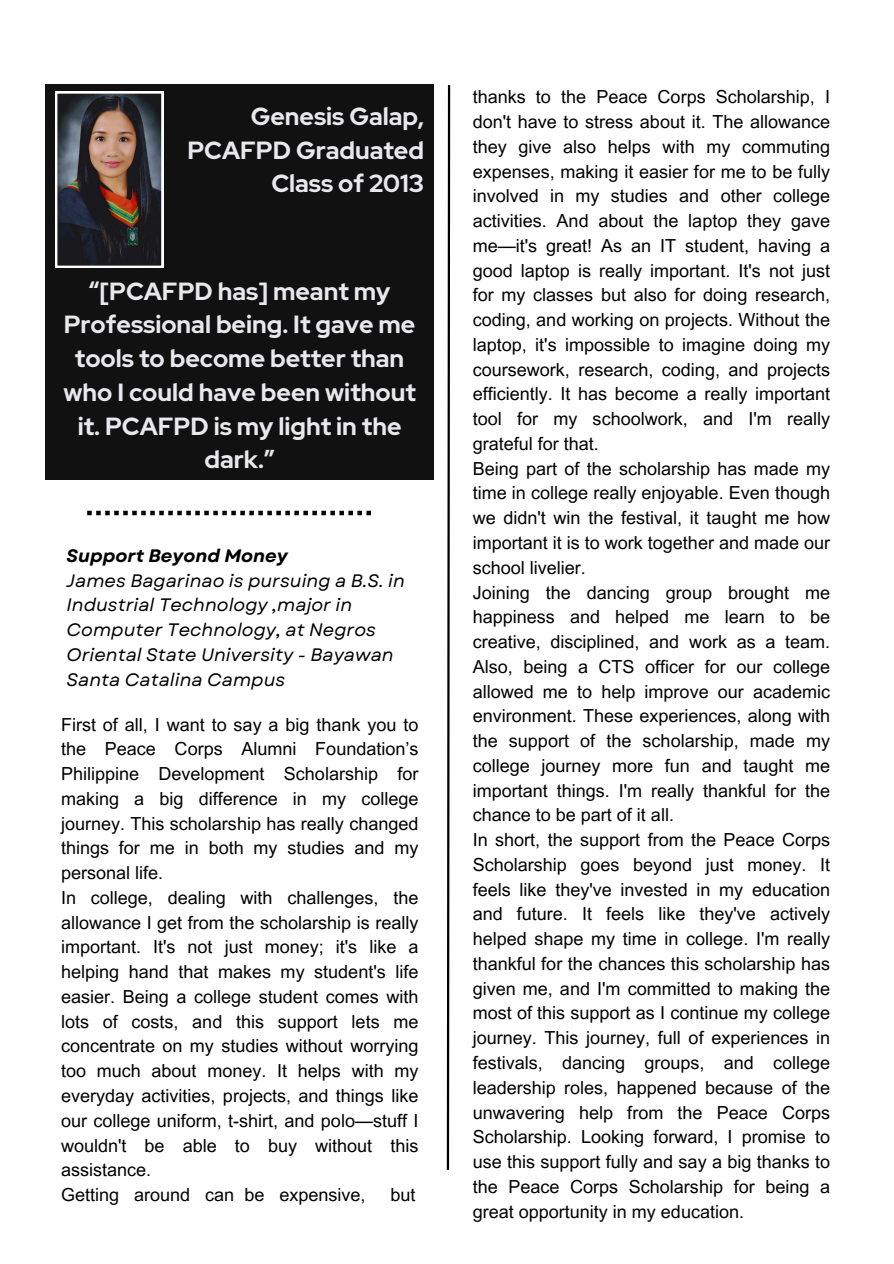
<style>
.page{position:relative;width:894px;height:1264px;background:#fff}
.page>*{position:absolute;margin:0;border:0;box-sizing:border-box;transform-origin:0 0}
.t1{font:700 24.75px/33.8px "Red Hat Display";color:#e8e8ed;text-align:center}
.t2{font:18px/24.8px "Arial MT Pro";color:#000;text-align:justify}
.t3{font:italic 18px/24.8px "Garet";color:#000}
.t4{font:italic 700 18px "Garet";color:#000}
</style>
<div class="page">
<svg style="left:446px;top:85px;width:5px;height:1085px"></svg>
<svg style="left:87px;top:511px;width:284px;height:4px"></svg>
<div style="left:46px;top:84px;width:387px;height:395px;background:#111"></div>
<img style="left:55px;top:91px;width:108px;height:177px">
<p class="t1" style="left:187px;top:99px;width:238px;text-align:right">Genesis Galap,<br>PCAFPD Graduated<br>Class of 2013</p>
<p class="t1" style="left:63px;top:274px;width:354px">“[PCAFPD has] meant my<br>Professional being. It gave me tools to become better than who I could have been without it. PCAFPD is my light in the dark.”</p>
<p class="t4" style="left:67px;top:542px;width:223px">Support Beyond Money</p>
<h1 class="t3" style="left:67px;top:568px;width:339px">James Bagarinao is pursuing a B.S. in<br>Industrial Technology ,major in<br>Computer Technology, at Negros<br>Oriental State University - Bayawan<br>Santa Catalina Campus</h1>
<h1 class="t2" style="left:61px;top:714px;width:359px">First of all, I want to say a big thank you to the Peace Corps Alumni Foundation’s Philippine Development Scholarship for making a big difference in my college journey. This scholarship has really changed things for me in both my studies and my personal life.</h1>
<p class="t2" style="left:61px;top:887px;width:359px">In college, dealing with challenges, the allowance I get from the scholarship is really important. It's not just money; it's like a helping hand that makes my student's life easier. Being a college student comes with lots of costs, and this support lets me concentrate on my studies without worrying too much about money. It helps with my everyday activities, projects, and things like our college uniform, t-shirt, and polo—stuff I wouldn't be able to buy without this assistance.</p>
<p class="t2" style="left:61px;top:1184px;width:306px">Getting around can be expensive,</p>
<p class="t2" style="left:390px;top:1184px;width:27px">but</p>
<p class="t2" style="left:472px;top:87px;width:359px">thanks to the Peace Corps Scholarship, I don't have to stress about it. The allowance they give also helps with my commuting expenses, making it easier for me to be fully involved in my studies and other college activities. And about the laptop they gave me—it's great! As an IT student, having a good laptop is really important. It's not just for my classes but also for doing research, coding, and working on projects. Without the laptop, it's impossible to imagine doing my coursework, research, coding, and projects efficiently. It has become a really important tool for my schoolwork, and I'm really grateful for that.</p>
<p class="t2" style="left:472px;top:458px;width:359px">Being part of the scholarship has made my time in college really enjoyable. Even though we didn't win the festival, it taught me how important it is to work together and made our school livelier.</p>
<p class="t2" style="left:472px;top:582px;width:359px">Joining the dancing group brought me happiness and helped me learn to be creative, disciplined, and work as a team.<br>Also, being a CTS officer for our college allowed me to help improve our academic environment. These experiences, along with the support of the scholarship, made my college journey more fun and taught me important things. I'm really thankful for the chance to be part of it all.</p>
<p class="t2" style="left:472px;top:829px;width:359px">In short, the support from the Peace Corps Scholarship goes beyond just money. It feels like they've invested in my education and future. It feels like they've actively helped shape my time in college. I'm really thankful for the chances this scholarship has given me, and I'm committed to making the most of this support as I continue my college journey. This journey, full of experiences in festivals, dancing groups, and college leadership roles, happened because of the unwavering help from the Peace Corps Scholarship. Looking forward, I promise to use this support fully and say a big thanks to the Peace Corps Scholarship for being a great opportunity in my education.</p>
</div>
